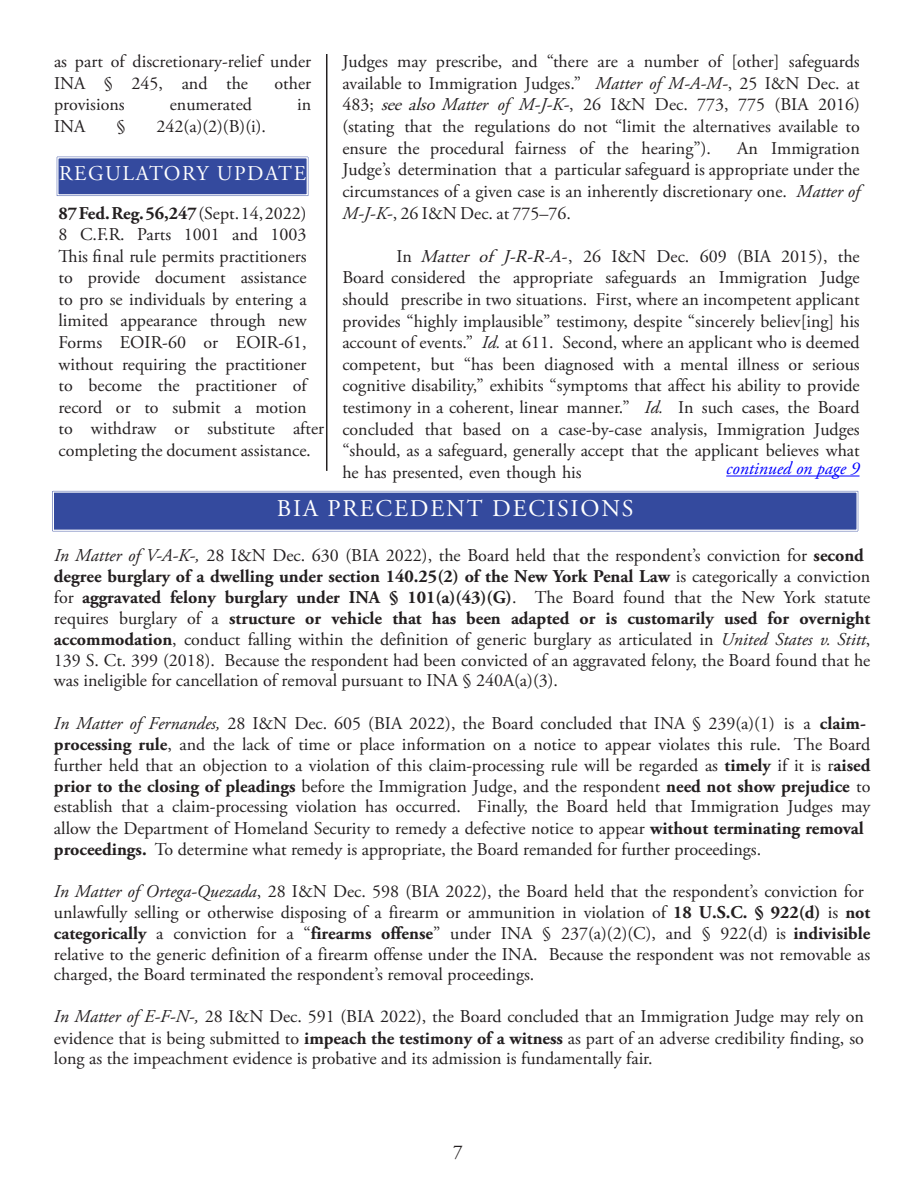
<style>
.page{position:relative;width:918px;height:1188px;background:#fff}
.page>*{position:absolute;margin:0;border:0;box-sizing:border-box;transform-origin:0 0}
.t1{font:24px "Adobe Garamond Pro";letter-spacing:.075em;color:#fff}
.t2{font:21px "Adobe Garamond Pro";letter-spacing:.075em;color:#fff}
.t3{font:19.5px "Adobe Garamond Pro";color:#231f20}
.t4{font:18px/21.6px "Adobe Garamond Pro";color:#231f20}
.t5{font:italic 18px "Adobe Garamond Pro";color:#00f}
.s1{font-style:italic}
.s2{font-weight:700}
.s3{font-family:"Minion Pro"}
</style>
<div class="page">
<hr style="left:326px;top:54px;width:1px;height:417px;background:#231f20">
<div style="left:59px;top:159px;width:247px;height:35px;background:#344a9e"></div>
<div style="left:56px;top:156px;width:253px;height:41px;border:1px solid #fff"></div>
<div style="left:57px;top:157px;width:251px;height:39px;border:1px solid #fff"></div>
<div style="left:55px;top:493px;width:801px;height:36px;background:#344a9e"></div>
<div style="left:51px;top:490px;width:808px;height:42px;border:1px solid #fff"></div>
<div style="left:53px;top:491px;width:805px;height:40px;border:1px solid #fff"></div>
<hr style="left:726px;top:476px;width:134px;height:1px;background:#00f">
<p class="t4" style="left:54px;top:51px;width:259px">as part of discretionary-relief under<br>INA § 245, and the</p>
<p class="t4" style="left:342px;top:51px;width:519px;text-align:justify">Judges may prescribe, and “there are a number of [other] safeguards available to Immigration Judges.” <span class="s1">Matter of M-A-M-</span>, 25 I&amp;N Dec. at 483; <span class="s1">seealso</span><span class="s1">Matter of M-J-K-</span>, 26 I&amp;N Dec. 773, 775 (BIA 2016) (stating that the regulations do not “limit the alternatives available to ensure the procedural fairness of the hearing”).</p>
<p class="t4" style="left:275px;top:73px;width:38px">other</p>
<p class="t4" style="left:54px;top:94px;width:72px">provisions</p>
<p class="t4" style="left:170px;top:94px;width:84px">enumerated</p>
<p class="t4" style="left:297px;top:94px;width:16px">in</p>
<p class="t4" style="left:54px;top:116px;width:33px">INA</p>
<p class="t4" style="left:116px;top:116px;width:11px">§</p>
<p class="t4" style="left:157px;top:116px;width:111px">242(a)(2)(B)(i).</p>
<p class="t2" style="left:59px;top:160px;width:248px">REGULATORY UPDATE</p>
<p class="t4" style="left:58px;top:203px;width:267px"><span class="s2">87 Fed. Reg. 56,247</span> (Sept. 14, 2022)<br>8 C.F.R. Parts 1001 and 1003<br>This final rule permits practitioners to provide document assistance to pro se individuals by entering a limited appearance through new<br>Forms EOIR-60 or EOIR-61, without requiring the practitioner to become the practitioner of record or to submit a motion to withdraw or substitute after completing the document assistance<span class="s3">.</span></p>
<p class="t1" style="left:277px;top:494px;width:358px">BIA PRECEDENT DECISIONS</p>
<p class="t4" style="left:54px;top:546px;width:818px;line-height:20.9px"><span class="s1">In Matter of V-A-K-,</span> 28 I&amp;N Dec. 630 (BIA 2022), the Board held that the respondent’s conviction for <span class="s2">second degree burglary of a dwelling under section 140.25(2) of the New York Penal Law</span> is categorically a conviction for <span class="s2">aggravated felony burglary under INA § 101(a)(43)(G)</span>. The Board found that the New York statute requires burglary of a <span class="s2">structure or vehicle that has been adapted or is customarily used for overnight accommodation</span>, conduct falling within the definition of generic burglary as articulated in <span class="s1">United States v. Stitt</span>, 139 S. Ct. 399 (2018). Because the respondent had been convicted of an aggravated felony, the Board found that he was ineligible for cancellation of removal pursuant to INA § 240A(a)(3).</p>
<p class="t4" style="left:54px;top:713px;width:818px;line-height:21px"><span class="s1">In Matter of Fernandes,</span> 28 I&amp;N Dec. 605 (BIA 2022), the Board concluded that INA § 239(a)(1) is a <span class="s2">claim&shy;processing rule</span>, and the lack of time or place information on a notice to appear violates this rule. The Board further held that an objection to a violation of this claim-processing rule will be regarded as <span class="s2">timely</span> if it is r<span class="s2">aised prior to the closing of pleadings</span> before the Immigration Judge, and the respondent <span class="s2">need not show prejudice</span> to establish that a claim-processing violation has occurred. Finally, the Board held that Immigration Judges may allow the Department of Homeland Security to remedy a defective notice to appear <span class="s2">without terminating removal proceedings.</span> To determine what remedy is appropriate, the Board remanded for further proceedings.</p>
<p class="t4" style="left:54px;top:881px;width:818px;line-height:20.9px"><span class="s1">In Matter of Ortega-Quezada</span>, 28 I&amp;N Dec. 598 (BIA 2022), the Board held that the respondent’s conviction for unlawfully selling or otherwise disposing of a firearm or ammunition in violation of <span class="s2">18 U.S.C. § 922(d)</span> is <span class="s2">not categorically</span> a conviction for a “<span class="s2">firearms offense</span>” under INA § 237(a)(2)(C), and § 922(d) is <span class="s2">indivisible </span>relative to the generic definition of a firearm offense under the INA. Because the respondent was not removable as charged, the Board terminated the respondent’s removal proceedings.</p>
<p class="t4" style="left:54px;top:1007px;width:811px;line-height:20.9px;text-align:justify"><span class="s1">In Matter of E-F-N-,</span> 28 I&amp;N Dec. 591 (BIA 2022), the Board concluded that an Immigration Judge may rely on evidence that is being submitted to <span class="s2">impeach the testimony of a witness</span> as part of an adverse credibility finding, so long as the impeachment evidence is probative and its admission is fundamentally fair.</p>
<p class="t4" style="left:342px;top:138px;width:519px;text-align:justify;text-indent:395px">An Immigration Judge’s determination that a particular safeguard is appropriate under the circumstances of a given case is an inherently discretionary one. <span class="s1">Matter of M-J-K-</span>, 26 I&amp;N Dec. at 775–76.</p>
<p class="t4" style="left:342px;top:246px;width:519px;text-align:justify;text-indent:54px">In <span class="s1">Matter of J-R-R-A-</span>, 26 I&amp;N Dec. 609 (BIA 2015), the Board considered the appropriate safeguards an Immigration Judge should prescribe in two situations. First, where an incompetent applicant provides “highly implausible” testimony, despite “sincerely believ[ing] his account of events.” <span class="s1">Id.</span> at 611. Second, where an applicant who is deemed competent, but “has been diagnosed with a mental illness or serious cognitive disability,” exhibits “symptoms that affect his ability to provide testimony in a coherent, linear manner.” <span class="s1">Id.</span> In such cases, the Board concluded that based on a case-by-case analysis, Immigration Judges “should, as a safeguard, generally accept that the applicant believes what he has presented, even though his</p>
<p class="t5" style="left:726px;top:458px;width:135px">continued on page 9</p>
<p class="t3" style="left:453px;top:1140px;width:11px">7</p>
</div>
